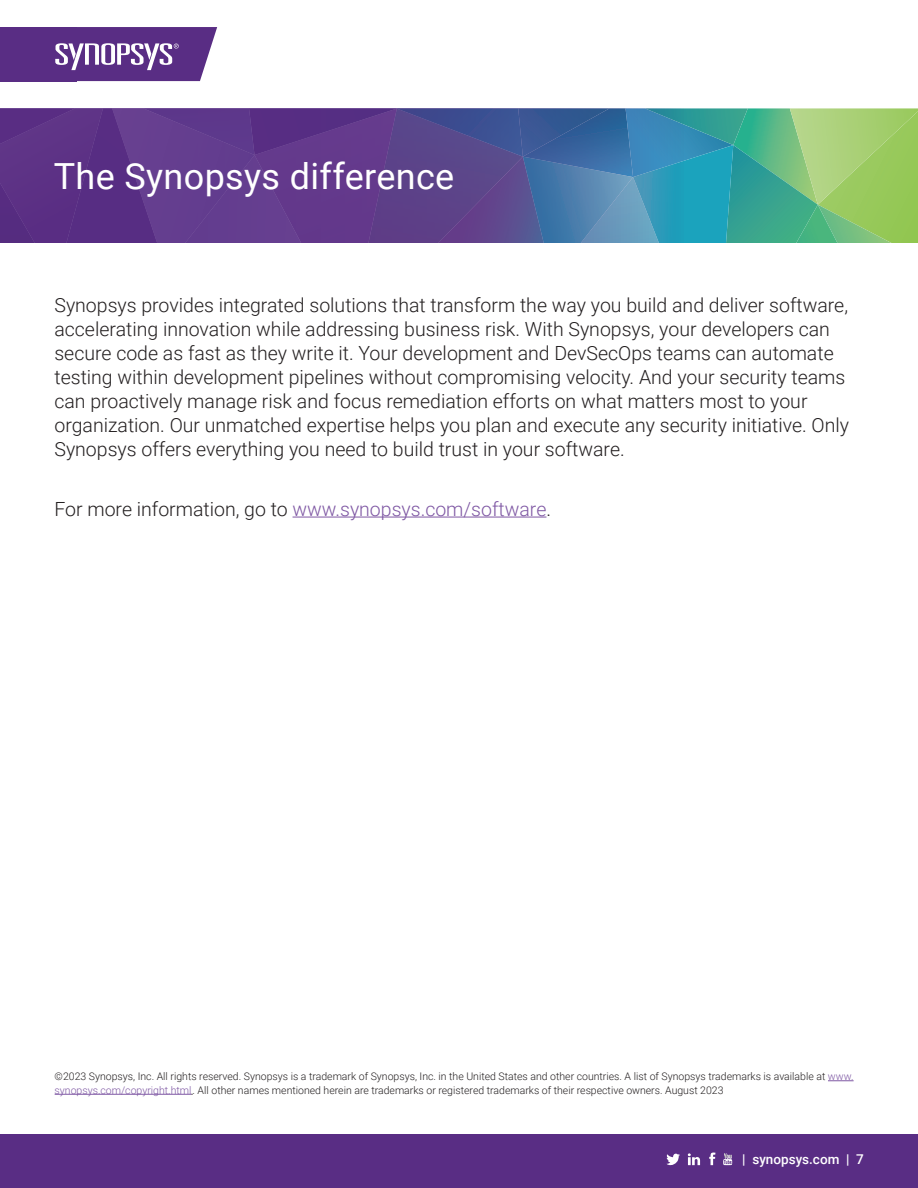
<style>
.page{position:relative;width:918px;height:1188px;background:#fff}
.page>*{position:absolute;margin:0;border:0;box-sizing:border-box;transform-origin:0 0}
.t1{font:36px "Roboto";letter-spacing:.01em;color:#fff}
.t2{font:300 19.5px/24px "Roboto";color:#231f20}
.t3{font:300 19.5px "Roboto";color:#7f58a4}
.t4{font:500 13.5px "Roboto";color:#fff}
.t5{font:300 10.5px/13.5px "Roboto";color:#231f20}
.s1{color:#231f20}
.s2{color:#7f58a4}
</style>
<div class="page">
<hr style="left:293px;top:517px;width:253px;height:1px;background:#7f58a4">
<svg style="left:828px;top:1081px;width:26px;height:1px"></svg>
<hr style="left:55px;top:1094px;width:137px;height:1px;background:#7f58a4">
<svg style="left:684px;top:108px;width:234px;height:135px;background:#68b885"></svg>
<div style="left:0;top:27px;width:77px;height:54px;background:#592d84"></div>
<svg style="left:0;top:108px;width:684px;height:135px;background:#574a92"></svg>
<div style="left:0;top:1134px;width:918px;height:54px;background:#592d84"></div>
<svg style="left:667px;top:1153px;width:13px;height:12px"></svg>
<svg style="left:709px;top:1152px;width:7px;height:13px"></svg>
<svg style="left:723px;top:1153px;width:9px;height:12px"></svg>
<svg style="left:688px;top:1153px;width:12px;height:12px"></svg>
<svg style="left:55px;top:27px;width:162px;height:54px"></svg>
<h1 class="t1" style="left:54px;top:151px;width:402px">The Synopsys difference</h1>
<p class="t2" style="left:54px;top:292px;width:796px">Synopsys provides integrated solutions that transform the way you build and deliver software, accelerating innovation while addressing business risk. With Synopsys, your developers can secure code as fast as they write it. Your development and DevSecOps teams can automate testing within development pipelines without compromising velocity. And your security teams can proactively manage risk and focus remediation efforts on what matters most to your organization. Our unmatched expertise helps you plan and execute any security initiative. Only Synopsys offers everything you need to build trust in your software.</p>
<p class="t3" style="left:54px;top:495px;width:498px"><span class="s1">For more information, go to</span> www.synopsys.com/software<span class="s1">.</span></p>
<p class="t5" style="left:55px;top:1069px;width:800px">©2023 Synopsys, Inc. All rights reserved. Synopsys is a trademark of Synopsys, Inc. in the United States and other countries. A list of Synopsys trademarks is available at <span class="s2">www. synopsys.com/copyright.html</span>. All other names mentioned herein are trademarks or registered trademarks of their respective owners. August 2023</p>
<p class="t4" style="left:742px;top:1149px;width:123px">| synopsys.com | 7</p>
</div>
